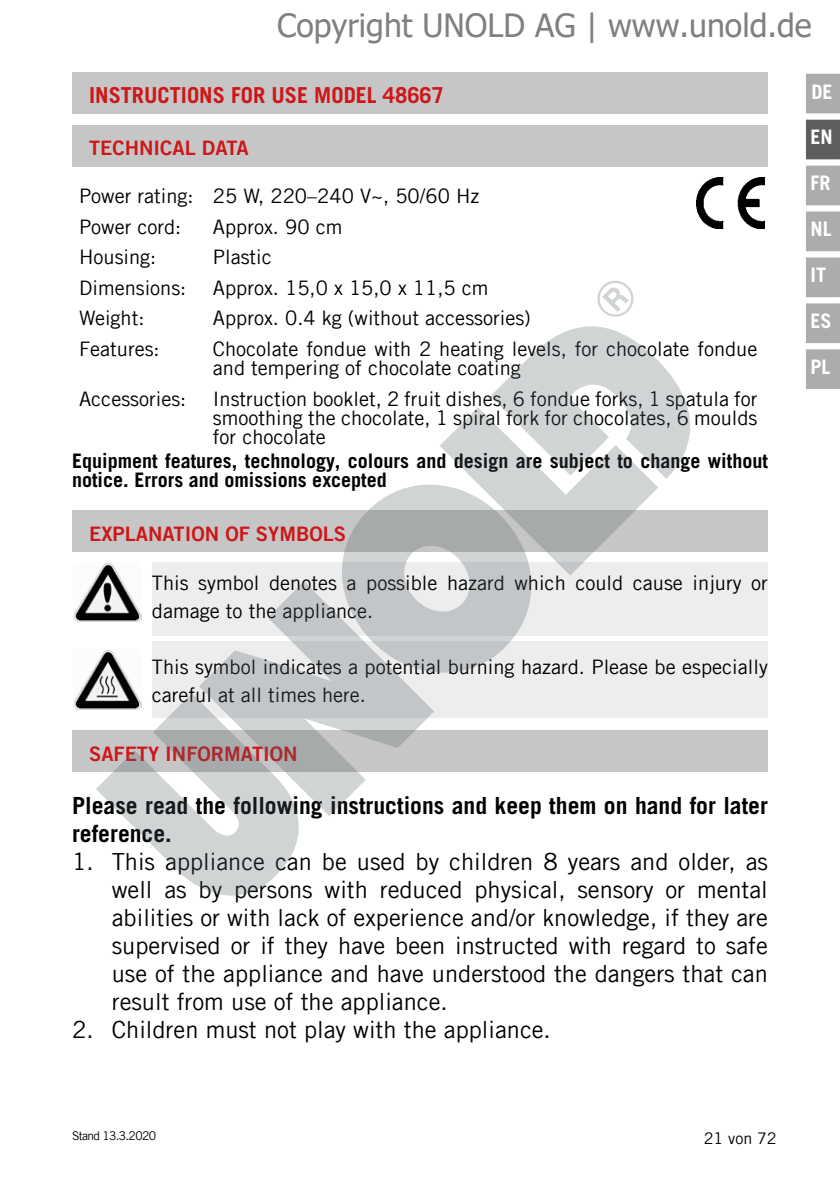
<style>
.page{position:relative;width:840px;height:1191px;background:#fff}
.page>*{position:absolute;margin:0;border:0;box-sizing:border-box;transform-origin:0 0}
.t1{font:32px "Tahoma";color:#808080}
.t2{font:23.6px/28px "Trade Gothic LT Com";color:#000;text-align:justify}
.t3{font:700 23.6px/28px "Trade Gothic LT Com";color:#000}
.t4{font:700 22px "Trade Gothic LT Com";color:#cd1719}
.t5{font:20px/19px "Trade Gothic LT Com";color:#000}
.t6{font:700 20px/19px "Trade Gothic LT Com";color:#000}
.t7{font:20px "Trade Gothic LT Com Bd 2";color:#cd1719}
.t8{font:700 20px "Trade Gothic LT Com";color:#fff}
.t9{font:16px "Trade Gothic LT Com";color:#000}
.t10{font:12px "Trade Gothic LT Com";letter-spacing:-.055em;color:#000}
</style>
<div class="page">
<div style="left:805px;top:74px;width:34px;height:39px;background:#acacac"></div>
<div style="left:805px;top:120px;width:34px;height:39px;background:#5f5e5e"></div>
<div style="left:805px;top:166px;width:34px;height:39px;background:#acacac"></div>
<div style="left:805px;top:211px;width:34px;height:40px;background:#acacac;border:2px solid #acacac"></div>
<div style="left:805px;top:257px;width:34px;height:40px;background:#acacac;border:2px solid #acacac"></div>
<div style="left:805px;top:303px;width:34px;height:40px;background:#acacac;border:2px solid #acacac"></div>
<div style="left:805px;top:349px;width:34px;height:40px;background:#acacac;border:2px solid #acacac"></div>
<img style="left:696px;top:177px;width:68px;height:51px">
<div style="left:72px;top:72px;width:695px;height:42px;background:#c6c6c6"></div>
<div style="left:72px;top:730px;width:695px;height:41px;background:#c6c6c6"></div>
<div style="left:72px;top:125px;width:695px;height:41px;background:#c6c6c6"></div>
<div style="left:72px;top:510px;width:695px;height:42px;background:#c6c6c6"></div>
<img style="left:74px;top:563px;width:67px;height:58px">
<div style="left:152px;top:562px;width:615px;height:74px;background:#ededed"></div>
<img style="left:74px;top:650px;width:60px;height:59px">
<div style="left:152px;top:641px;width:615px;height:77px;background:#ededed"></div>
<svg style="left:530px;top:326px;width:161px;height:153px;fill:#d0d4d5"></svg>
<svg style="left:440px;top:357px;width:218px;height:219px;fill:#d0d4d5"></svg>
<svg style="left:342px;top:447px;width:226px;height:226px"></svg>
<svg style="left:199px;top:581px;width:235px;height:235px;fill:#c6c6c8"></svg>
<svg style="left:96px;top:690px;width:231px;height:206px"></svg>
<svg style="left:597px;top:280px;width:37px;height:37px"></svg>
<h1 class="t1" style="left:277px;top:4px;width:535px">Copyright UNOLD AG | www.unold.de</h1>
<p class="t4" style="left:89px;top:82px;width:356px">INSTRUCTIONS FOR USE MODEL 48667</p>
<p class="t7" style="left:89px;top:136px;width:161px">TECHNICAL DATA</p>
<p class="t5" style="left:79px;top:181px;width:401px;line-height:30.6px">Power rating: 25 W, 220–240 V~, 50/60 Hz<br>Power cord:</p>
<p class="t5" style="left:213px;top:217px;width:131px">Approx. 90 cm</p>
<p class="t5" style="left:79px;top:247px;width:79px">Housing:</p>
<p class="t5" style="left:213px;top:247px;width:60px">Plastic</p>
<p class="t5" style="left:79px;top:278px;width:109px">Dimensions:</p>
<p class="t5" style="left:213px;top:278px;width:277px">Approx. 15,0 x 15,0 x 11,5 cm</p>
<p class="t5" style="left:79px;top:308px;width:67px">Weight:</p>
<p class="t5" style="left:213px;top:308px;width:319px">Approx. 0.4 kg (without accessories)</p>
<p class="t5" style="left:79px;top:339px;width:82px">Features:</p>
<p class="t5" style="left:213px;top:339px;width:545px">Chocolate fondue with 2 heating levels, for chocolate fondue and tempering of chocolate coating</p>
<p class="t5" style="left:79px;top:389px;width:109px">Accessories:</p>
<p class="t5" style="left:213px;top:389px;width:546px;text-align:justify">Instruction booklet, 2 fruit dishes, 6 fondue forks, 1 spatula for smoothing the chocolate, 1 spiral fork for chocolates, 6 moulds for chocolate</p>
<p class="t6" style="left:72px;top:451px;width:697px">Equipment features, technology, colours and design are subject to change without notice. Errors and omissions excepted</p>
<p class="t7" style="left:89px;top:521px;width:258px">EXPLANATION OF SYMBOLS</p>
<p class="t5" style="left:152px;top:569px;width:617px;line-height:28px">This symbol denotes a possible hazard which could cause injury or damage to the appliance.</p>
<p class="t5" style="left:152px;top:653px;width:617px;line-height:28px">This symbol indicates a potential burning hazard. Please be especially careful at all times here.</p>
<p class="t7" style="left:89px;top:741px;width:210px">SAFETY INFORMATION</p>
<p class="t3" style="left:72px;top:791px;width:697px">Please read the following instructions and keep them on hand for later reference.</p>
<p class="t2" style="left:112px;top:847px;width:657px;text-indent:-40px">1. This appliance can be used by children 8 years and older, as well as by persons with reduced physical, sensory or mental abilities or with lack of experience and/or knowledge, if they are supervised or if they have been instructed with regard to safe use of the appliance and have understood the dangers that can result from use of the appliance.</p>
<p class="t2" style="left:72px;top:1015px;width:480px">2. Children must not play with the appliance.</p>
<p class="t10" style="left:72px;top:1128px;width:85px">Stand 13.3.2020</p>
<p class="t9" style="left:703px;top:1128px;width:74px">21 von 72</p>
<p class="t8" style="left:811px;top:80px;width:23px">DE</p>
<p class="t8" style="left:810px;top:125px;width:24px">EN</p>
<p class="t8" style="left:810px;top:171px;width:21px">FR</p>
<p class="t8" style="left:810px;top:217px;width:23px">NL</p>
<p class="t8" style="left:810px;top:262px;width:17px">IT</p>
<p class="t8" style="left:810px;top:308px;width:23px">ES</p>
<p class="t8" style="left:810px;top:354px;width:21px">PL</p>
</div>
